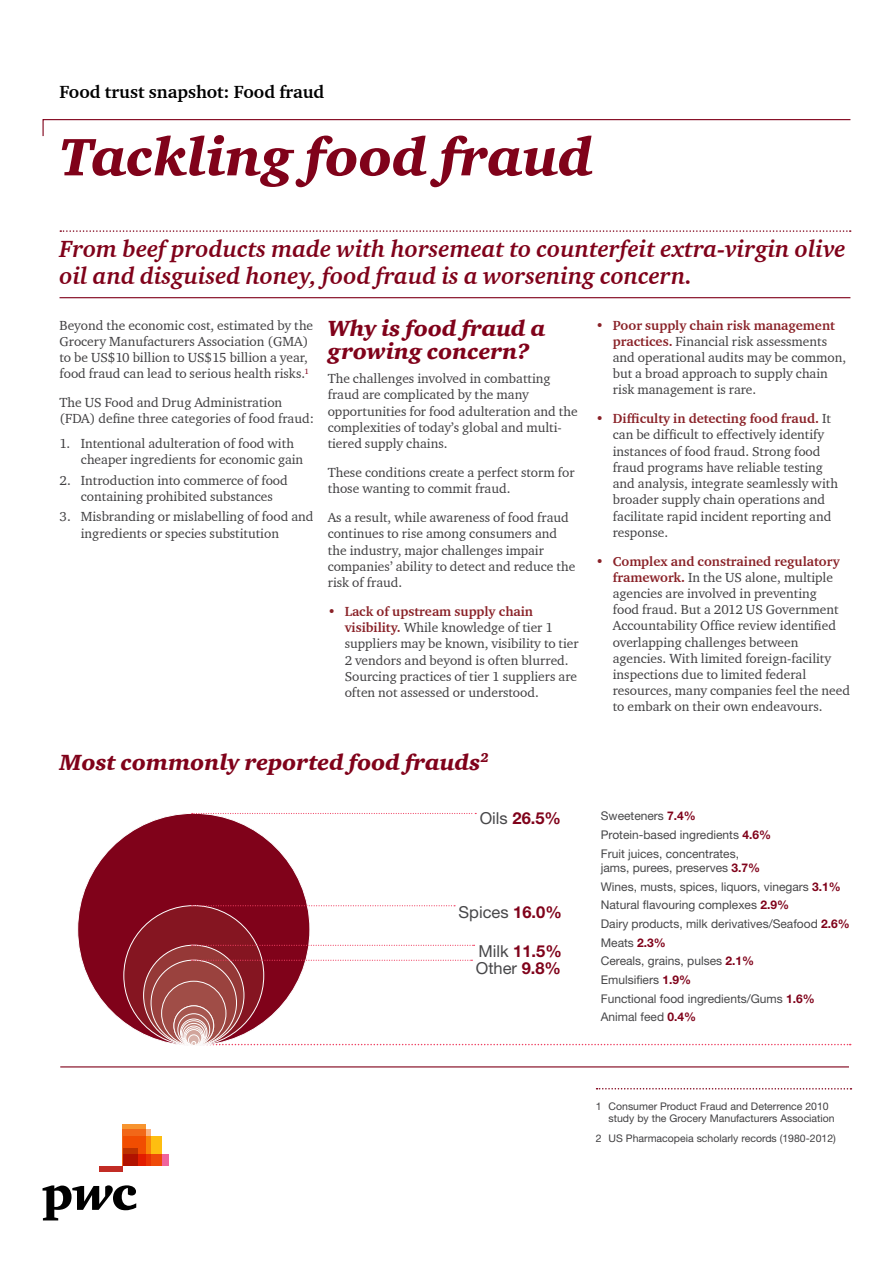
<style>
.page{position:relative;width:893px;height:1263px;background:#fff}
.page>*{position:absolute;margin:0;border:0;box-sizing:border-box;transform-origin:0 0}
.t1{font:54px "Charter ITC Blac Ital";color:#80021a}
.t2{font:italic 700 24px/27px "Charter ITC";color:#80021a}
.t3{font:22.5px/22.5px "Charter ITC Blac Ital";color:#80021a}
.t4{font:700 18px "Charter ITC";color:#000}
.t5{font:16.5px/17.2px "Helvetica Neue";color:#474749}
.t6{font:700 16.5px "Helvetica Neue";color:#80021a}
.t7{font:13.5px/16.2px "Charter ITC";color:#414042}
.t8{font:12px/18.6px "Helvetica Neue";color:#474749}
.t9{font:10.5px/12px "Helvetica Neue";color:#414042}
.s1{font-weight:700;color:#8a2228}
.s2{font-weight:400;color:#474749}
.s3{font-weight:700;color:#80021a}
</style>
<div class="page">
<svg style="left:42px;top:119px;width:809px;height:18px"></svg>
<svg style="left:60px;top:230px;width:791px;height:2px"></svg>
<hr style="left:60px;top:297px;width:790px;height:1px;background:#80021a">
<div style="left:123px;top:1154px;width:46px;height:12px;background:#f0649d"></div>
<svg style="left:43px;top:1185px;width:93px;height:35px"></svg>
<div style="left:99px;top:1166px;width:24px;height:6px;background:#c22c25"></div>
<svg style="left:151px;top:1136px;width:10px;height:30px"></svg>
<svg style="left:146px;top:1129px;width:5px;height:37px"></svg>
<svg style="left:123px;top:1125px;width:23px;height:41px"></svg>
<svg style="left:123px;top:1148px;width:14px;height:18px"></svg>
<hr style="left:60px;top:1066px;width:789px;height:1px;background:#80021a">
<div style="left:78px;top:813px;width:232px;height:232px;background:#80021a;border-radius:50%"></div>
<div style="left:124px;top:906px;width:140px;height:139px;background:#851521;border-radius:50%"></div>
<svg style="left:144px;top:945px;width:100px;height:100px;background:#a04e4d"></svg>
<div style="left:151px;top:960px;width:85px;height:85px;background:#9a423e;border-radius:50%"></div>
<div style="left:162px;top:981px;width:64px;height:64px;background:#a04d47;border-radius:50%"></div>
<div style="left:161px;top:981px;width:65px;height:65px;border:1px solid #fff;border-radius:50%"></div>
<svg style="left:174px;top:1006px;width:40px;height:39px"></svg>
<div style="left:174px;top:1005px;width:40px;height:41px;border:1px solid #fff;border-radius:50%"></div>
<svg style="left:178px;top:1014px;width:32px;height:31px"></svg>
<div style="left:178px;top:1013px;width:32px;height:33px;border:1px solid #fff;border-radius:50%"></div>
<svg style="left:180px;top:1019px;width:27px;height:26px"></svg>
<div style="left:180px;top:1019px;width:27px;height:27px;border:1px solid #fff;border-radius:50%"></div>
<svg style="left:181px;top:1021px;width:25px;height:24px"></svg>
<div style="left:181px;top:1020px;width:25px;height:26px;border:1px solid #fff;border-radius:50%"></div>
<svg style="left:183px;top:1023px;width:22px;height:22px"></svg>
<div style="left:182px;top:1023px;width:23px;height:23px;border:1px solid #fff;border-radius:50%"></div>
<svg style="left:184px;top:1026px;width:20px;height:19px"></svg>
<div style="left:184px;top:1026px;width:20px;height:20px;border:1px solid #fff;border-radius:50%"></div>
<div style="left:185px;top:1027px;width:18px;height:19px;border:1px solid #fff;border-radius:50%"></div>
<svg style="left:186px;top:1029px;width:16px;height:16px"></svg>
<div style="left:185px;top:1029px;width:17px;height:17px;border:1px solid #fff;border-radius:50%"></div>
<div style="left:188px;top:1035px;width:11px;height:10px;background:#d7b1a9;border-radius:50%"></div>
<div style="left:188px;top:1034px;width:11px;height:12px;border:1px solid #fff;border-radius:50%"></div>
<svg style="left:191px;top:1041px;width:660px;height:5px"></svg>
<svg style="left:192px;top:813px;width:284px;height:1px"></svg>
<svg style="left:192px;top:905px;width:263px;height:1px"></svg>
<svg style="left:192px;top:945px;width:283px;height:1px"></svg>
<svg style="left:192px;top:960px;width:280px;height:1px"></svg>
<svg style="left:597px;top:1088px;width:254px;height:1px"></svg>
<h3 class="t4" style="left:60px;top:81px;width:266px">Food trust snapshot: Food fraud</h3>
<h1 class="t1" style="left:60px;top:123px;width:535px">Tackling food fraud</h1>
<h2 class="t2" style="left:60px;top:235px;width:788px">From beef products made with horsemeat to counterfeit extra-virgin olive oil and disguised honey, food fraud is a worsening concern.</h2>
<p class="t7" style="left:60px;top:317px;width:255px">Beyond the economic cost, estimated by the Grocery Manufacturers Association (GMA) to be US$10 billion to US$15 billion a year, food fraud can lead to serious health risks.<sup>1</sup></p>
<p class="t7" style="left:60px;top:394px;width:256px">The US Food and Drug Administration (FDA) define three categories of food fraud:</p>
<p class="t7" style="left:81px;top:435px;width:224px;text-indent:-21px">1. Intentional adulteration of food with cheaper ingredients for economic gain</p>
<p class="t7" style="left:60px;top:472px;width:230px;text-align:center">2. Introduction into commerce of food containing prohibited substances</p>
<p class="t7" style="left:81px;top:508px;width:234px;text-indent:-21px">3. Misbranding or mislabelling of food and ingredients or species substitution</p>
<h3 class="t3" style="left:328px;top:317px;width:219px">Why is food fraud a growing concern?</h3>
<p class="t7" style="left:328px;top:370px;width:252px">The challenges involved in combatting fraud are complicated by the many opportunities for food adulteration and the complexities of today’s global and multi&shy;tiered supply chains.</p>
<p class="t7" style="left:328px;top:464px;width:248px">These conditions create a perfect storm for those wanting to commit fraud.</p>
<p class="t7" style="left:328px;top:509px;width:249px">As a result, while awareness of food fraud continues to rise among consumers and the industry, major challenges impair companies’ ability to detect and reduce the risk of fraud.</p>
<p class="t7" style="left:345px;top:603px;width:235px;text-indent:-17px"><span class="s1">• Lack of upstream supply chain visibility.</span> While knowledge of tier 1 suppliers may be known, visibility to tier 2 vendors and beyond is often blurred.<br>Sourcing practices of tier 1 suppliers are often not assessed or understood.</p>
<h3 class="t3" style="left:60px;top:750px;width:431px">Most commonly reported food frauds<sup>2</sup></h3>
<p class="t6" style="left:480px;top:808px;width:83px"><span class="s2">Oils</span> 26.5%</p>
<p class="t5" style="left:458px;top:903px;width:105px">Spices <span class="s3">16.0%</span></p>
<p class="t5" style="left:476px;top:942px;width:88px">Milk <span class="s3">11.5%<br></span>Other <span class="s3">9.8%</span></p>
<p class="t7" style="left:613px;top:317px;width:235px;text-indent:-17px"><span class="s1">• Poor supply chain risk management practices.</span> Financial risk assessments and operational audits may be common, but a broad approach to supply chain risk management is rare.</p>
<p class="t7" style="left:613px;top:410px;width:227px;text-indent:-17px"><span class="s1">• Difficulty in detecting food fraud.</span> It can be difficult to effectively identify instances of food fraud. Strong food fraud programs have reliable testing and analysis, integrate seamlessly with broader supply chain operations and facilitate rapid incident reporting and response.</p>
<p class="t7" style="left:613px;top:553px;width:239px;text-indent:-17px"><span class="s1">• Complex and constrained regulatory framework.</span> In the US alone, multiple agencies are involved in preventing<br>food fraud. But a 2012 US Government Accountability Office review identified overlapping challenges between agencies. With limited foreign-facility inspections due to limited federal resources, many companies feel the need to embark on their own endeavours.</p>
<p class="t8" style="left:601px;top:806px;width:172px">Sweeteners <span class="s3">7.4%<br></span>Protein-based ingredients <span class="s3">4.6%<br></span>Fruit juices, concentrates,</p>
<p class="t8" style="left:601px;top:858px;width:250px">jams, purees, preserves <span class="s3">3.7%<br></span>Wines, musts, spices, liquors, vinegars <span class="s3">3.1%<br></span>Natural flavouring complexes <span class="s3">2.9%<br></span>Dairy products, milk derivatives/Seafood <span class="s3">2.6%<br></span>Meats <span class="s3">2.3%<br></span>Cereals, grains, pulses <span class="s3">2.1%<br></span>Emulsifiers <span class="s3">1.9%<br></span>Functional food ingredients/Gums <span class="s3">1.6%<br></span>Animal feed <span class="s3">0.4%</span></p>
<p class="t9" style="left:609px;top:1100px;width:228px;text-indent:-13px">1 Consumer Product Fraud and Deterrence 2010 study by the Grocery Manufacturers Association</p>
<p class="t9" style="left:596px;top:1132px;width:242px">2 US Pharmacopeia scholarly records (1980-2012)</p>
</div>
